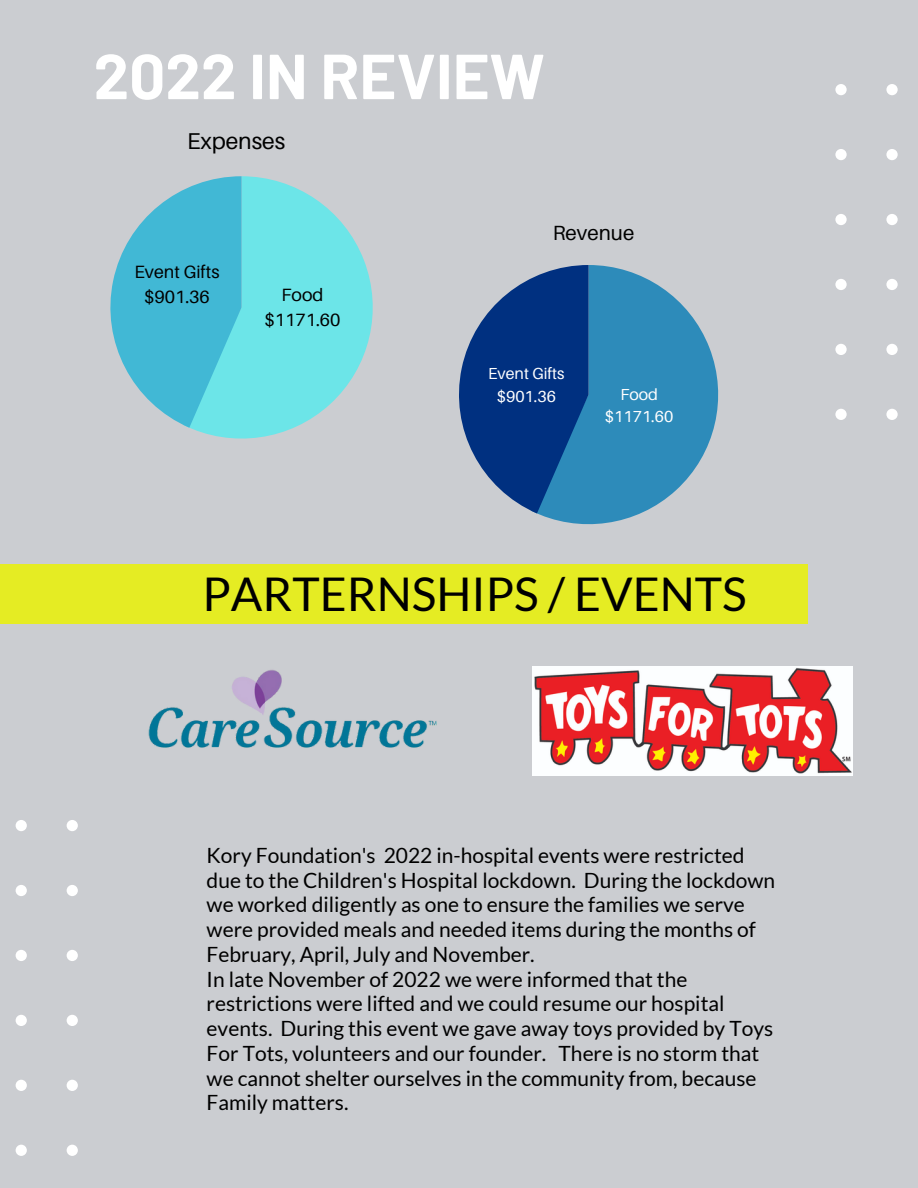
<style>
.page{position:relative;width:918px;height:1188px;background:#cbcdd1}
.page>*{position:absolute;margin:0;border:0;box-sizing:border-box;transform-origin:0 0}
.t1{font:700 63.45px "Barlow";color:#fff}
.t2{font:46.5px "Lato";color:#000}
.t3{font:22.8px "Aileron";color:#000}
.t4{font:21px/24.8px "Lato";color:#000}
.t5{font:20.55px "Aileron";color:#000}
.t6{font:17.85px/24.8px "Aileron";color:#000;text-align:center}
.t7{font:15.9px "Aileron";color:#fff}
</style>
<div class="page">
<svg style="left:15px;top:820px;width:63px;height:336px"></svg>
<svg style="left:835px;top:84px;width:63px;height:336px"></svg>
<svg style="left:190px;top:176px;width:183px;height:263px;fill:#6ce5e8"></svg>
<svg style="left:110px;top:176px;width:132px;height:252px"></svg>
<div style="left:0;top:565px;width:807px;height:59px;background:#e5ec23"></div>
<svg style="left:536px;top:265px;width:182px;height:259px;fill:#2d8bba"></svg>
<svg style="left:459px;top:265px;width:130px;height:248px"></svg>
<img style="left:533px;top:667px;width:319px;height:109px">
<img style="left:148px;top:669px;width:289px;height:79px">
<h1 class="t1" style="left:94px;top:36px;width:452px">2022 IN REVIEW</h1>
<h5 class="t3" style="left:187px;top:127px;width:100px">Expenses</h5>
<h4 class="t6" style="left:134px;top:259px;width:86px">Event Gifts $901.36</h4>
<p class="t6" style="left:264px;top:282px;width:78px">Food $1171.60</p>
<p class="t5" style="left:553px;top:220px;width:83px">Revenue</p>
<p class="t7" style="left:488px;top:364px;width:78px">Event Gifts</p>
<p class="t7" style="left:497px;top:386px;width:61px">$901.36</p>
<p class="t7" style="left:620px;top:385px;width:39px">Food</p>
<h2 class="t7" style="left:605px;top:407px;width:70px">$1171.60</h2>
<h3 class="t2" style="left:203px;top:565px;width:546px">PARTERNSHIPS / EVENTS</h3>
<h5 class="t4" style="left:207px;top:842px;width:570px">Kory Foundation's 2022 in-hospital events were restricted due to the Children's Hospital lockdown. During the lockdown we worked diligently as one to ensure the families we serve were provided meals and needed items during the months of February, April, July and November.<br>In late November of 2022 we were informed that the restrictions were lifted and we could resume our hospital events. During this event we gave away toys provided by Toys For Tots, volunteers and our founder. There is no storm that we cannot shelter ourselves in the community from, because Family matters.</h5>
</div>
